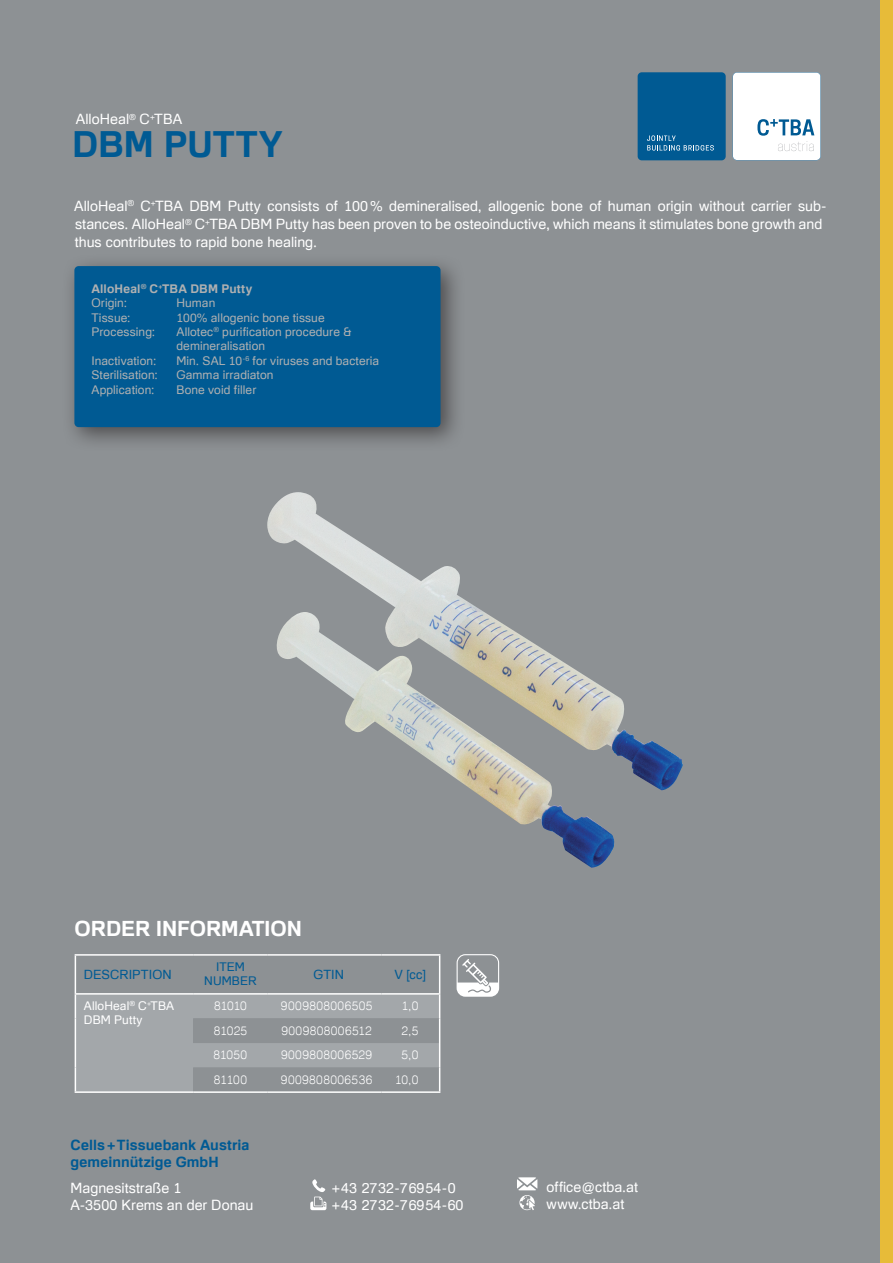
<style>
.page{position:relative;width:893px;height:1263px;background:#8d9194}
.page>*{position:absolute;margin:0;border:0;box-sizing:border-box;transform-origin:0 0}
.t1{font:700 36px "Familiar Pro";letter-spacing:-.005em;color:#005a93}
.t2{font:700 21px "Familiar Pro";color:#fff}
.t3{font:14.25px/17.1px "Familiar Pro";color:#fff}
.t4{font:700 14.25px/17.1px "Familiar Pro";letter-spacing:.01em;color:#005a93}
.t5{font:12.75px "Familiar Pro";letter-spacing:.005em;color:#005a93}
.t6{font:12px/14.4px "Familiar Pro";letter-spacing:.01em;color:#afb0b1}
.t7{font:300 12px "Familiar Pro";letter-spacing:.03em;color:#fff}
.t8{font:700 12px/14.4px "Familiar Pro";letter-spacing:.015em;color:#afb0b1}
.t9{font:12px/14.4px "Familiar Pro";letter-spacing:.01em;color:#fff}
.t10{font:12px/14.4px "Familiar Pro";letter-spacing:.01em;color:#005a93;text-align:center}
.s1{font-weight:400}
</style>
<div class="page">
<hr style="left:75px;top:954px;width:118px;height:2px;background:#fff">
<hr style="left:75px;top:956px;width:1px;height:37px;background:#fff">
<hr style="left:193px;top:954px;width:75px;height:2px;background:#fff">
<hr style="left:268px;top:954px;width:113px;height:2px;background:#fff">
<hr style="left:381px;top:954px;width:59px;height:2px;background:#fff">
<hr style="left:439px;top:956px;width:1px;height:37px;background:#fff">
<hr style="left:75px;top:993px;width:118px;height:2px;background:#fff">
<hr style="left:193px;top:993px;width:75px;height:2px;background:#fff">
<hr style="left:268px;top:993px;width:113px;height:2px;background:#fff">
<hr style="left:381px;top:993px;width:59px;height:2px;background:#fff">
<hr style="left:75px;top:1091px;width:118px;height:2px;background:#fff">
<svg style="left:75px;top:994px;width:365px;height:98px"></svg>
<hr style="left:193px;top:1091px;width:75px;height:2px;background:#fff">
<hr style="left:268px;top:1091px;width:113px;height:2px;background:#fff">
<hr style="left:381px;top:1091px;width:59px;height:2px;background:#fff">
<svg style="left:457px;top:954px;width:42px;height:43px"></svg>
<div style="left:62px;top:253px;width:403px;height:199px;background:#231f20;opacity:.6"></div>
<div style="left:74px;top:266px;width:367px;height:161px;background:#005a93;border-radius:4px"></div>
<img style="left:267px;top:492px;width:416px;height:376px">
<div style="left:638px;top:72px;width:88px;height:88px;background:#005a93;border-radius:4px"></div>
<svg style="left:647px;top:135px;width:67px;height:16px"></svg>
<svg style="left:733px;top:72px;width:88px;height:88px;background:#eff4f7"></svg>
<svg style="left:310px;top:1179px;width:16px;height:31px"></svg>
<svg style="left:517px;top:1177px;width:20px;height:33px"></svg>
<div style="left:880px;top:0;width:13px;height:1263px;background:#e7bb39"></div>
<p class="t3" style="left:76px;top:111px;width:108px">AlloHeal<sup>®</sup> C<sup>+</sup>TBA</p>
<h1 class="t1" style="left:72px;top:123px;width:212px">DBM PUTTY</h1>
<p class="t3" style="left:74px;top:197px;width:753px;line-height:18.1px">AlloHeal<sup>®</sup> C<sup>+</sup>TBA DBM Putty consists of 100% demineralised, allogenic bone of human origin without carrier sub&shy;stances. AlloHeal<sup>®</sup> C<sup>+</sup>TBA DBM Putty has been proven to be osteoinductive, which means it stimulates bone growth and thus contributes to rapid bone healing.</p>
<p class="t8" style="left:91px;top:281px;width:162px">AlloHeal<sup>®</sup> C<sup>+</sup>TBA DBM Putty<br><span class="s1">Origin:</span></p>
<p class="t6" style="left:176px;top:296px;width:40px">Human</p>
<p class="t6" style="left:91px;top:310px;width:41px">Tissue:</p>
<p class="t6" style="left:176px;top:310px;width:150px">100% allogenic bone tissue</p>
<p class="t6" style="left:91px;top:324px;width:65px">Processing:</p>
<p class="t6" style="left:176px;top:324px;width:176px">Allotec<sup>®</sup> purification procedure &amp; demineralisation</p>
<p class="t6" style="left:91px;top:353px;width:66px">Inactivation:</p>
<p class="t6" style="left:176px;top:353px;width:204px">Min. SAL 10<sup>-6</sup> for viruses and bacteria</p>
<p class="t6" style="left:91px;top:368px;width:68px">Sterilisation:</p>
<p class="t6" style="left:176px;top:368px;width:99px">Gamma irradiaton</p>
<p class="t6" style="left:91px;top:382px;width:65px">Application:</p>
<p class="t6" style="left:176px;top:382px;width:81px">Bone void filler</p>
<h2 class="t2" style="left:75px;top:915px;width:229px">ORDER INFORMATION</h2>
<p class="t5" style="left:84px;top:966px;width:89px">DESCRIPTION</p>
<p class="t10" style="left:204px;top:959px;width:54px">ITEM<br>NUMBER</p>
<p class="t5" style="left:314px;top:966px;width:32px">GTIN</p>
<p class="t5" style="left:394px;top:966px;width:33px">V [cc]</p>
<p class="t9" style="left:84px;top:998px;width:92px">AlloHeal<sup>®</sup> C<sup>+</sup>TBA<br>DBM Putty</p>
<p class="t7" style="left:214px;top:998px;width:34px">81010</p>
<p class="t7" style="left:281px;top:998px;width:93px">9009808006505</p>
<p class="t7" style="left:402px;top:998px;width:18px">1,0</p>
<p class="t7" style="left:214px;top:1023px;width:35px">81025</p>
<p class="t7" style="left:281px;top:1023px;width:92px">9009808006512</p>
<p class="t7" style="left:401px;top:1023px;width:18px">2,5</p>
<p class="t7" style="left:214px;top:1047px;width:35px">81050</p>
<p class="t7" style="left:281px;top:1047px;width:93px">9009808006529</p>
<p class="t7" style="left:402px;top:1047px;width:18px">5,0</p>
<p class="t7" style="left:214px;top:1072px;width:35px">81100</p>
<p class="t7" style="left:281px;top:1072px;width:93px">9009808006536</p>
<p class="t7" style="left:395px;top:1072px;width:25px">10,0</p>
<p class="t4" style="left:71px;top:1136px;width:180px">Cells +Tissuebank Austria gemeinnützige GmbH</p>
<p class="t3" style="left:71px;top:1179px;width:184px">Magnesitstraße 1<br>A-3500 Krems an der Donau</p>
<p class="t3" style="left:332px;top:1179px;width:133px">+43 2732-76954-0 +43 2732-76954-60</p>
<p class="t3" style="left:547px;top:1178px;width:93px">office@ctba.at www.ctba.at</p>
</div>
